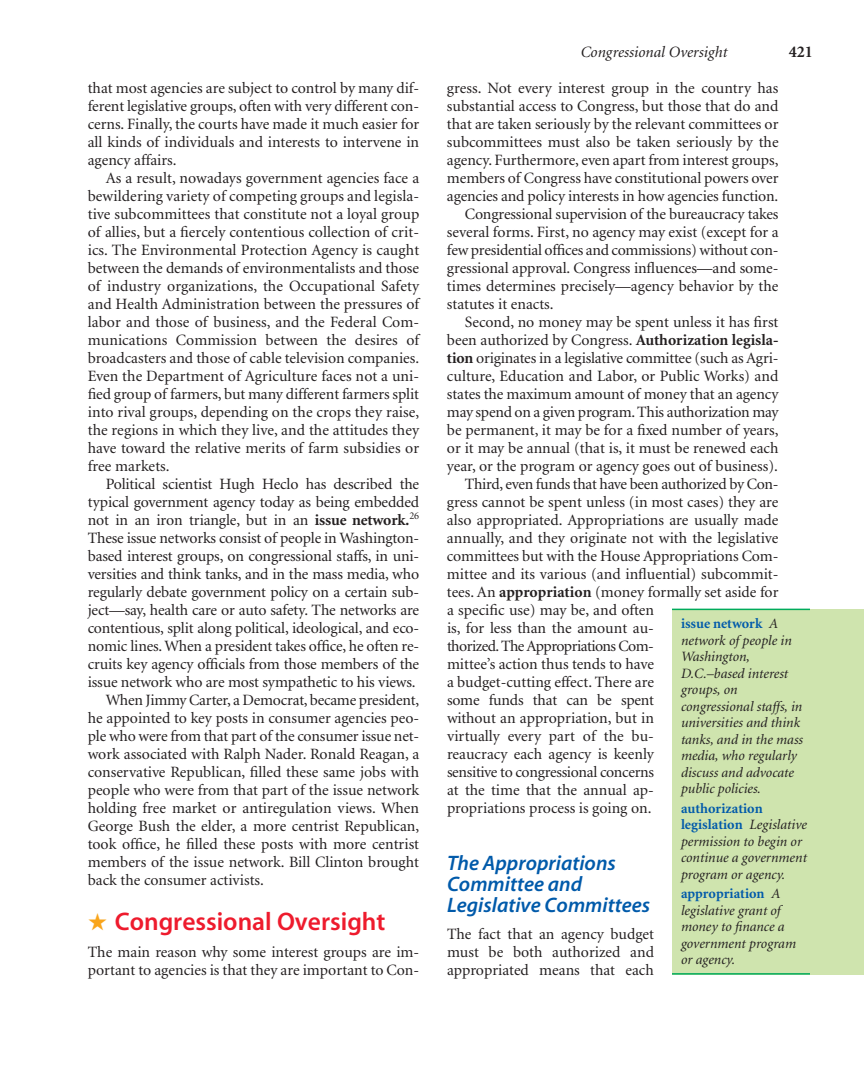
<style>
.page{position:relative;width:864px;height:1080px;background:#fff}
.page>*{position:absolute;margin:0;border:0;box-sizing:border-box;transform-origin:0 0}
.t1{font:25.5px "Myriad Sem";color:#ee1b2d}
.t2{font:21px/21px "Myriad Sem Itl";color:#015aaa}
.t3{font:700 16.5px "Minion";color:#231f20}
.t4{font:15.75px/18px "Minion";color:#231f20}
.t5{font:15.75px "Minion";letter-spacing:-.02em;color:#231f20}
.t6{font:15.75px "Minion";letter-spacing:-.035em;color:#231f20}
.t7{font:italic 15.75px "Minion";color:#231f20}
.t8{font:italic 14.25px/16.5px "Minion";color:#231f20}
.s1{font-weight:700}
.s2{color:#f9a51b}
.s3{font-weight:700;font-style:normal;color:#015aaa}
</style>
<div class="page">
<div style="left:672px;top:609px;width:192px;height:366px;background:#cfe4ae"></div>
<hr style="left:672px;top:609px;width:138px;height:1px;background:#00ab5b">
<hr style="left:672px;top:973px;width:138px;height:2px;background:#00ab5b">
<p class="t4" style="left:88px;top:80px;width:333px">that most agencies are subject to control by many dif-</p>
<p class="t4" style="left:88px;top:98px;width:333px">ferent legislative groups, often with very different con-</p>
<p class="t4" style="left:88px;top:116px;width:333px">cerns. Finally, the courts have made it much easier for</p>
<p class="t4" style="left:88px;top:134px;width:333px">all kinds of individuals and interests to intervene in</p>
<p class="t4" style="left:88px;top:152px;width:90px">agency affairs.</p>
<p class="t4" style="left:106px;top:170px;width:315px">As a result, nowadays government agencies face a</p>
<p class="t4" style="left:88px;top:188px;width:333px">bewildering variety of competing groups and legisla-</p>
<p class="t4" style="left:88px;top:206px;width:333px">tive subcommittees that constitute not a loyal group</p>
<p class="t4" style="left:88px;top:224px;width:333px">of allies, but a fiercely contentious collection of crit-</p>
<p class="t4" style="left:88px;top:242px;width:333px">ics. The Environmental Protection Agency is caught</p>
<p class="t4" style="left:88px;top:260px;width:333px">between the demands of environmentalists and those</p>
<p class="t4" style="left:88px;top:278px;width:333px">of industry organizations, the Occupational Safety</p>
<p class="t4" style="left:88px;top:296px;width:333px">and Health Administration between the pressures of</p>
<p class="t4" style="left:88px;top:314px;width:333px">labor and those of business, and the Federal Com-</p>
<p class="t4" style="left:88px;top:332px;width:333px">munications Commission between the desires of</p>
<p class="t4" style="left:88px;top:350px;width:333px">broadcasters and those of cable television companies.</p>
<p class="t4" style="left:88px;top:368px;width:333px">Even the Department of Agriculture faces not a uni-</p>
<p class="t4" style="left:88px;top:386px;width:333px">fied group of farmers, but many different farmers split</p>
<p class="t4" style="left:88px;top:404px;width:333px">into rival groups, depending on the crops they raise,</p>
<p class="t4" style="left:88px;top:422px;width:333px">the regions in which they live, and the attitudes they</p>
<p class="t4" style="left:88px;top:440px;width:333px">have toward the relative merits of farm subsidies or</p>
<p class="t4" style="left:88px;top:458px;width:84px">free markets.</p>
<p class="t4" style="left:106px;top:476px;width:315px">Political scientist Hugh Heclo has described the</p>
<p class="t4" style="left:88px;top:494px;width:333px">typical government agency today as being embedded</p>
<p class="t4" style="left:88px;top:512px;width:333px">not in an iron triangle, but in an <span class="s1">issue network.</span><sup>26</sup></p>
<p class="t4" style="left:88px;top:530px;width:333px">These issue networks consist of people in Washington-</p>
<p class="t4" style="left:88px;top:548px;width:333px">based interest groups, on congressional staffs, in uni-</p>
<p class="t4" style="left:88px;top:566px;width:333px">versities and think tanks, and in the mass media, who</p>
<p class="t4" style="left:88px;top:584px;width:333px">regularly debate government policy on a certain sub-</p>
<p class="t4" style="left:88px;top:602px;width:333px">ject—say, health care or auto safety. The networks are</p>
<p class="t4" style="left:88px;top:620px;width:333px">contentious, split along political, ideological, and eco-</p>
<p class="t4" style="left:88px;top:638px;width:333px">nomic lines. When a president takes office, he often re-</p>
<p class="t4" style="left:88px;top:656px;width:333px">cruits key agency officials from those members of the</p>
<p class="t4" style="left:88px;top:674px;width:329px">issue network who are most sympathetic to his views.</p>
<p class="t4" style="left:106px;top:692px;width:315px">When Jimmy Carter, a Democrat, became president,</p>
<p class="t4" style="left:88px;top:710px;width:333px">he appointed to key posts in consumer agencies peo-</p>
<p class="t4" style="left:88px;top:728px;width:333px">ple who were from that part of the consumer issue net-</p>
<p class="t4" style="left:88px;top:746px;width:333px">work associated with Ralph Nader. Ronald Reagan, a</p>
<p class="t4" style="left:88px;top:764px;width:333px">conservative Republican, filled these same jobs with</p>
<p class="t4" style="left:88px;top:782px;width:333px">people who were from that part of the issue network</p>
<p class="t4" style="left:88px;top:800px;width:333px">holding free market or antiregulation views. When</p>
<p class="t4" style="left:88px;top:818px;width:333px">George Bush the elder, a more centrist Republican,</p>
<p class="t4" style="left:88px;top:836px;width:333px">took office, he filled these posts with more centrist</p>
<p class="t4" style="left:88px;top:854px;width:333px">members of the issue network. Bill Clinton brought</p>
<p class="t4" style="left:88px;top:872px;width:178px">back the consumer activists.</p>
<p class="t1" style="left:88px;top:911px;width:299px"><span class="s2">★</span> Congressional Oversight</p>
<p class="t4" style="left:88px;top:944px;width:333px">The main reason why some interest groups are im&shy;portant to agencies is that they are important to Con-</p>
<p class="t7" style="left:581px;top:46px;width:148px">Congressional Oversight</p>
<p class="t3" style="left:789px;top:45px;width:26px">421</p>
<p class="t4" style="left:447px;top:80px;width:333px">gress. Not every interest group in the country has</p>
<p class="t4" style="left:447px;top:98px;width:333px">substantial access to Congress, but those that do and</p>
<p class="t4" style="left:447px;top:116px;width:333px">that are taken seriously by the relevant committees or</p>
<p class="t4" style="left:447px;top:134px;width:333px">subcommittees must also be taken seriously by the</p>
<p class="t4" style="left:447px;top:152px;width:333px">agency. Furthermore, even apart from interest groups,</p>
<p class="t4" style="left:447px;top:170px;width:333px">members of Congress have constitutional powers over</p>
<p class="t4" style="left:447px;top:188px;width:333px">agencies and policy interests in how agencies function.</p>
<p class="t4" style="left:465px;top:206px;width:315px">Congressional supervision of the bureaucracy takes</p>
<p class="t4" style="left:447px;top:224px;width:333px">several forms. First, no agency may exist (except for a</p>
<p class="t4" style="left:447px;top:242px;width:333px">few presidential offices and commissions) without con-</p>
<p class="t4" style="left:447px;top:260px;width:333px">gressional approval. Congress influences—and some-</p>
<p class="t4" style="left:447px;top:278px;width:333px">times determines precisely—agency behavior by the</p>
<p class="t4" style="left:447px;top:296px;width:108px">statutes it enacts.</p>
<p class="t4" style="left:465px;top:314px;width:315px">Second, no money may be spent unless it has first</p>
<p class="t4" style="left:447px;top:332px;width:333px">been authorized by Congress. <span class="s1">Authorization legisla-</span></p>
<p class="t4" style="left:447px;top:350px;width:333px"><span class="s1">tion</span> originates in a legislative committee (such as Agri-</p>
<p class="t4" style="left:447px;top:368px;width:333px">culture, Education and Labor, or Public Works) and</p>
<p class="t4" style="left:447px;top:386px;width:333px">states the maximum amount of money that an agency</p>
<p class="t4" style="left:447px;top:404px;width:333px">may spend on a given program. This authorization may</p>
<p class="t4" style="left:447px;top:422px;width:333px">be permanent, it may be for a fixed number of years,</p>
<p class="t4" style="left:447px;top:440px;width:333px">or it may be annual (that is, it must be renewed each</p>
<p class="t4" style="left:447px;top:458px;width:332px">year, or the program or agency goes out of business).</p>
<p class="t5" style="left:465px;top:477px;width:315px">Third, even funds that have been authorized by Con-</p>
<p class="t4" style="left:447px;top:494px;width:333px">gress cannot be spent unless (in most cases) they are</p>
<p class="t4" style="left:447px;top:512px;width:333px">also appropriated. Appropriations are usually made</p>
<p class="t4" style="left:447px;top:530px;width:333px">annually, and they originate not with the legislative</p>
<p class="t4" style="left:447px;top:548px;width:333px">committees but with the House Appropriations Com-</p>
<p class="t4" style="left:447px;top:566px;width:333px">mittee and its various (and influential) subcommit-</p>
<p class="t4" style="left:447px;top:584px;width:333px">tees. An <span class="s1">appropriation</span> (money formally set aside for</p>
<p class="t4" style="left:447px;top:602px;width:208px">a specific use) may be, and often</p>
<p class="t4" style="left:447px;top:620px;width:209px">is, for less than the amount au-</p>
<p class="t6" style="left:447px;top:640px;width:208px">thorized. The Appropriations Com-</p>
<p class="t4" style="left:447px;top:656px;width:208px">mittee’s action thus tends to have</p>
<p class="t4" style="left:447px;top:674px;width:208px">a budget-cutting effect. There are</p>
<p class="t4" style="left:447px;top:692px;width:209px">some funds that can be spent</p>
<p class="t4" style="left:447px;top:710px;width:208px">without an appropriation, but in</p>
<p class="t4" style="left:447px;top:728px;width:208px">virtually every part of the bu-</p>
<p class="t4" style="left:447px;top:746px;width:208px">reaucracy each agency is keenly</p>
<p class="t5" style="left:447px;top:766px;width:209px">sensitive to congressional concerns</p>
<p class="t4" style="left:447px;top:782px;width:209px">at the time that the annual ap-</p>
<p class="t4" style="left:447px;top:800px;width:206px">propriations process is going on.</p>
<p class="t2" style="left:447px;top:854px;width:205px">The Appropriations<br>Committee and<br>Legislative Committees</p>
<p class="t4" style="left:447px;top:926px;width:209px;text-align:justify">The fact that an agency budget must be both authorized and appropriated means that each</p>
<p class="t8" style="left:681px;top:617px;width:124px"><span class="s3">issue network</span> A network of people in<br>Washington,<br>D.C.–based interest groups, on congressional staffs, in universities and think tanks, and in the mass media, who regularly discuss and advocate public policies.</p>
<p class="t8" style="left:681px;top:801px;width:128px"><span class="s3">authorization legislation</span> Legislative permission to begin or continue a government program or agency.</p>
<p class="t8" style="left:681px;top:887px;width:117px"><span class="s3">appropriation</span> A legislative grant of money to finance a government program or agency.</p>
</div>
